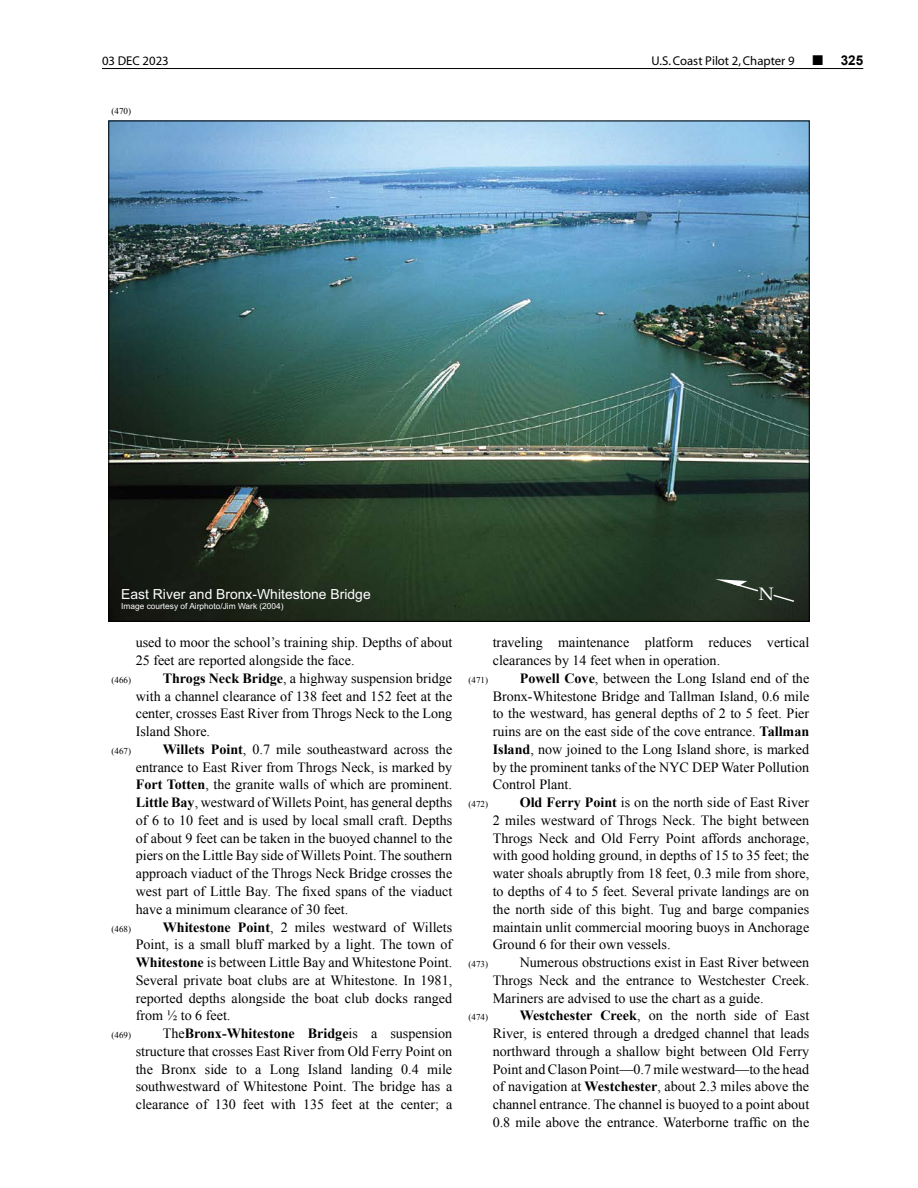
<style>
.page{position:relative;width:918px;height:1188px;background:#fff}
.page>*{position:absolute;margin:0;border:0;box-sizing:border-box;transform-origin:0 0}
.t1{font:18px "Book Antiqua";color:#fff}
.t2{font:14.1px/17.7px "Times New Roman";color:#000;text-align:justify}
.t3{font:13.95px "Arial";color:#fff}
.t4{font:700 13.5px "Arial";color:#000}
.t5{font:12.75px "Myriad";color:#000}
.t6{font:9px "Times New Roman";color:#000}
.t7{font:8.4px "Arial";color:#fff}
.s1{font-weight:700}
</style>
<div class="page">
<hr style="left:102px;top:68px;width:761px;height:1px;background:#000">
<img style="left:111px;top:123px;width:696px;height:496px">
<svg style="left:773px;top:594px;width:22px;height:9px"></svg>
<svg style="left:715px;top:579px;width:44px;height:13px"></svg>
<p class="t5" style="left:102px;top:55px;width:68px">03 DEC 2023</p>
<p class="t5" style="left:651px;top:55px;width:145px">U.S. Coast Pilot 2, Chapter 9</p>
<p class="t4" style="left:841px;top:52px;width:24px">325</p>
<p class="t6" style="left:112px;top:105px;width:21px">(470)</p>
<p class="t3" style="left:121px;top:584px;width:251px">East River and Bronx-Whitestone Bridge</p>
<p class="t7" style="left:121px;top:600px;width:164px">Image courtesy of Airphoto/Jim Wark (2004)</p>
<p class="t1" style="left:759px;top:581px;width:17px">N</p>
<p class="t2" style="left:136px;top:634px;width:318px">used to moor the school’s training ship. Depths of about<br>25 feet are reported alongside the face.</p>
<p class="t2" style="left:493px;top:634px;width:318px">traveling maintenance platform reduces vertical clearances by 14 feet when in operation.</p>
<p class="t6" style="left:112px;top:674px;width:21px">(466)</p>
<p class="t2" style="left:136px;top:669px;width:318px;text-indent:27px"><span class="s1">Throgs Neck Bridge</span>, a highway suspension bridge with a channel clearance of 138 feet and 152 feet at the center, crosses East River from Throgs Neck to the Long Island Shore.</p>
<p class="t6" style="left:112px;top:745px;width:21px">(467)</p>
<p class="t2" style="left:136px;top:740px;width:318px;text-indent:27px"><span class="s1">Willets Point</span>, 0.7 mile southeastward across the entrance to East River from Throgs Neck, is marked by <span class="s1">Fort Totten</span>, the granite walls of which are prominent.<br><span class="s1">Little Bay</span>, westward of Willets Point, has general depths of 6 to 10 feet and is used by local small craft. Depths of about 9 feet can be taken in the buoyed channel to the piers on the Little Bay side of Willets Point. The southern approach viaduct of the Throgs Neck Bridge crosses the west part of Little Bay. The fixed spans of the viaduct have a minimum clearance of 30 feet.</p>
<p class="t6" style="left:112px;top:922px;width:21px">(468)</p>
<p class="t2" style="left:136px;top:918px;width:318px;text-indent:27px"><span class="s1">Whitestone Point</span>, 2 miles westward of Willets Point, is a small bluff marked by a light. The town of <span class="s1">Whitestone</span> is between Little Bay and Whitestone Point.<br>Several private boat clubs are at Whitestone. In 1981, reported depths alongside the boat club docks ranged from ½ to 6 feet.</p>
<p class="t6" style="left:112px;top:1029px;width:21px">(469)</p>
<p class="t2" style="left:136px;top:1024px;width:318px;text-indent:27px">The<span class="s1">Bronx-Whitestone Bridge</span>is a suspension structure that crosses East River from Old Ferry Point on the Bronx side to a Long Island landing 0.4 mile southwestward of Whitestone Point. The bridge has a clearance of 130 feet with 135 feet at the center; a</p>
<p class="t6" style="left:469px;top:674px;width:21px">(471)</p>
<p class="t2" style="left:493px;top:669px;width:318px;text-indent:27px"><span class="s1">Powell Cove</span>, between the Long Island end of the Bronx-Whitestone Bridge and Tallman Island, 0.6 mile to the westward, has general depths of 2 to 5 feet. Pier ruins are on the east side of the cove entrance. <span class="s1">Tallman Island</span>, now joined to the Long Island shore, is marked by the prominent tanks of the NYC DEP Water Pollution Control Plant.</p>
<p class="t6" style="left:469px;top:798px;width:21px">(472)</p>
<p class="t2" style="left:493px;top:793px;width:318px;text-indent:27px"><span class="s1">Old Ferry Point</span> is on the north side of East River 2 miles westward of Throgs Neck. The bight between Throgs Neck and Old Ferry Point affords anchorage, with good holding ground, in depths of 15 to 35 feet; the water shoals abruptly from 18 feet, 0.3 mile from shore, to depths of 4 to 5 feet. Several private landings are on the north side of this bight. Tug and barge companies maintain unlit commercial mooring buoys in Anchorage Ground 6 for their own vessels.</p>
<p class="t6" style="left:469px;top:958px;width:21px">(473)</p>
<p class="t2" style="left:493px;top:953px;width:318px;text-indent:27px">Numerous obstructions exist in East River between Throgs Neck and the entrance to Westchester Creek.<br>Mariners are advised to use the chart as a guide.</p>
<p class="t6" style="left:469px;top:1011px;width:21px">(474)</p>
<p class="t2" style="left:493px;top:1007px;width:318px;text-indent:27px"><span class="s1">Westchester Creek</span>, on the north side of East River, is entered through a dredged channel that leads northward through a shallow bight between Old Ferry Point and Clason Point—0.7 mile westward—to the head of navigation at <span class="s1">Westchester</span>, about 2.3 miles above the channel entrance. The channel is buoyed to a point about 0.8 mile above the entrance. Waterborne traffic on the</p>
</div>
